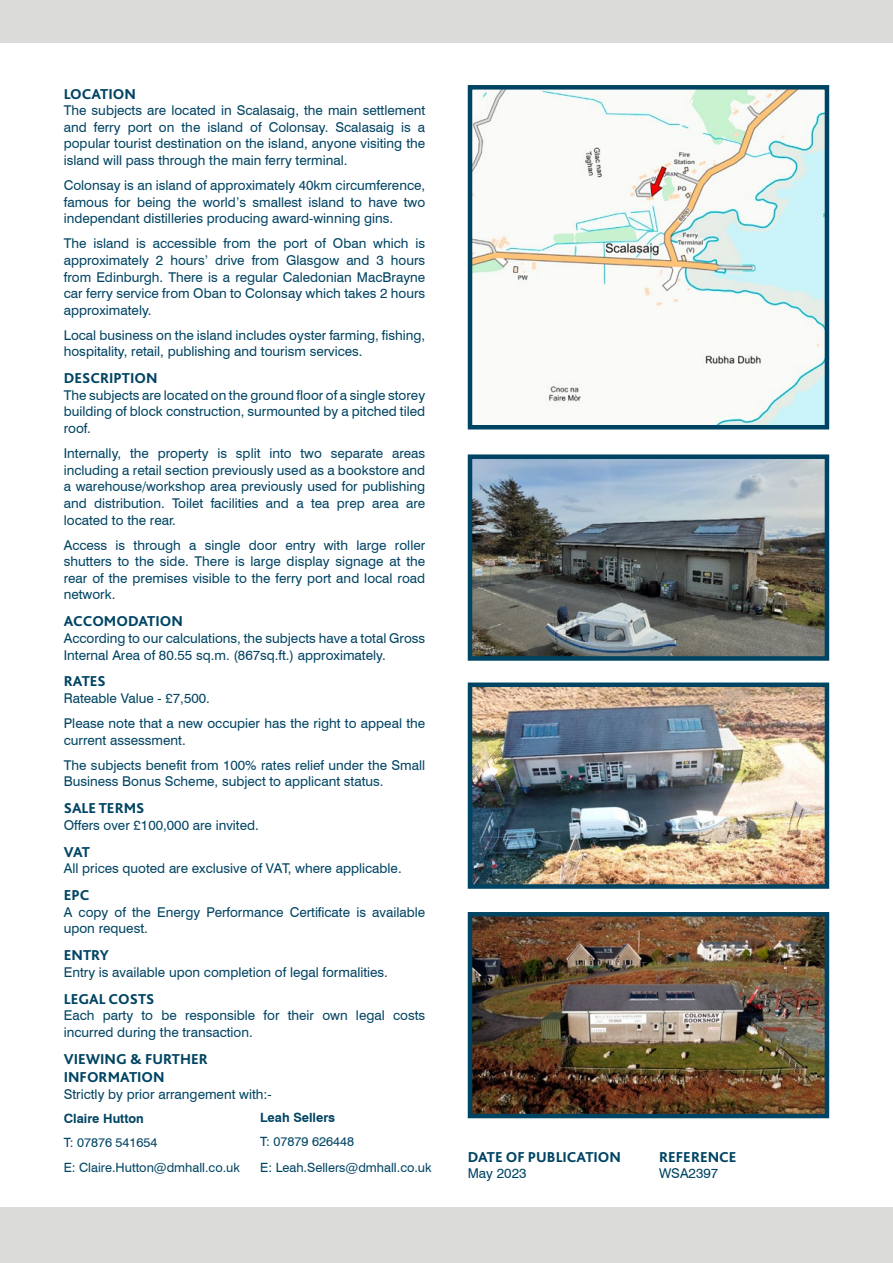
<style>
.page{position:relative;width:893px;height:1263px;background:#fff}
.page>*{position:absolute;margin:0;border:0;box-sizing:border-box;transform-origin:0 0}
.t1{font:800 15px/18.5px "Bliss 2";color:#004463}
.t2{font:13.5px/16.6px "Swiss 721 BT";color:#004463;text-align:justify}
.t3{font:12.75px/24.2px "Swiss 721 BT";color:#004463}
.t4{font:700 12.75px "Swiss 721 BT";color:#004463}
</style>
<div class="page">
<div style="left:0;top:0;width:893px;height:43px;background:#dbdbd9"></div>
<div style="left:0;top:1208px;width:893px;height:55px;background:#dbdbd9"></div>
<img style="left:473px;top:90px;width:351px;height:334px">
<div style="left:468px;top:85px;width:361px;height:344px;border:4px solid #004463"></div>
<img style="left:473px;top:917px;width:351px;height:196px">
<div style="left:468px;top:912px;width:361px;height:206px;border:4px solid #004463"></div>
<img style="left:473px;top:687px;width:351px;height:197px">
<div style="left:468px;top:682px;width:361px;height:207px;border:4px solid #004463"></div>
<img style="left:473px;top:459px;width:351px;height:197px">
<div style="left:468px;top:454px;width:361px;height:207px;border:4px solid #004463"></div>
<p class="t1" style="left:64px;top:84px;width:74px">LOCATION</p>
<p class="t2" style="left:64px;top:102px;width:363px">The subjects are located in Scalasaig, the main settlement and ferry port on the island of Colonsay. Scalasaig is a popular tourist destination on the island, anyone visiting the island will pass through the main ferry terminal.</p>
<p class="t2" style="left:64px;top:177px;width:363px">Colonsay is an island of approximately 40km circumference, famous for being the world’s smallest island to have two independant distilleries producing award-winning gins.</p>
<p class="t2" style="left:64px;top:235px;width:363px">The island is accessible from the port of Oban which is approximately 2 hours’ drive from Glasgow and 3 hours from Edinburgh. There is a regular Caledonian MacBrayne car ferry service from Oban to Colonsay which takes 2 hours approximately.</p>
<p class="t2" style="left:64px;top:327px;width:363px">Local business on the island includes oyster farming, fishing, hospitality, retail, publishing and tourism services.</p>
<p class="t1" style="left:64px;top:369px;width:95px">DESCRIPTION</p>
<p class="t2" style="left:64px;top:387px;width:363px">The subjects are located on the ground floor of a single storey building of block construction, surmounted by a pitched tiled roof.</p>
<p class="t2" style="left:64px;top:445px;width:363px">Internally, the property is split into two separate areas including a retail section previously used as a bookstore and a warehouse/workshop area previously used for publishing and distribution. Toilet facilities and a tea prep area are located to the rear.</p>
<p class="t2" style="left:64px;top:536px;width:363px">Access is through a single door entry with large roller shutters to the side. There is large display signage at the rear of the premises visible to the ferry port and local road network.</p>
<p class="t1" style="left:64px;top:612px;width:121px">ACCOMODATION</p>
<p class="t2" style="left:64px;top:630px;width:363px">According to our calculations, the subjects have a total Gross<br>Internal Area of 80.55 sq.m. (867sq.ft.) approximately.</p>
<p class="t1" style="left:64px;top:672px;width:44px">RATES</p>
<p class="t2" style="left:64px;top:686px;width:363px;line-height:25px">Rateable Value - £7,500.<br>Please note that a new occupier has the right to appeal the</p>
<p class="t2" style="left:64px;top:727px;width:363px;line-height:25px">current assessment.<br>The subjects benefit from 100% rates relief under the Small</p>
<p class="t2" style="left:64px;top:773px;width:321px">Business Bonus Scheme, subject to applicant status.</p>
<p class="t1" style="left:64px;top:799px;width:82px">SALE TERMS</p>
<p class="t2" style="left:64px;top:817px;width:196px">Offers over £100,000 are invited.</p>
<p class="t1" style="left:64px;top:842px;width:28px">VAT</p>
<p class="t2" style="left:64px;top:860px;width:339px">All prices quoted are exclusive of VAT, where applicable.</p>
<p class="t1" style="left:64px;top:886px;width:27px">EPC</p>
<p class="t2" style="left:64px;top:904px;width:363px">A copy of the Energy Performance Certificate is available upon request.</p>
<p class="t1" style="left:64px;top:946px;width:47px">ENTRY</p>
<p class="t2" style="left:64px;top:964px;width:326px">Entry is available upon completion of legal formalities.</p>
<p class="t1" style="left:64px;top:989px;width:92px">LEGAL COSTS</p>
<p class="t2" style="left:64px;top:1007px;width:363px">Each party to be responsible for their own legal costs incurred during the transaction.</p>
<p class="t1" style="left:64px;top:1049px;width:146px">VIEWING &amp; FURTHER<br>INFORMATION</p>
<p class="t2" style="left:64px;top:1086px;width:209px">Strictly by prior arrangement with:-</p>
<p class="t4" style="left:64px;top:1111px;width:81px">Claire Hutton</p>
<p class="t3" style="left:64px;top:1131px;width:178px">T: 07876 541654<br>E: Claire.Hutton@dmhall.co.uk</p>
<p class="t4" style="left:260px;top:1109px;width:77px">Leah Sellers</p>
<p class="t3" style="left:260px;top:1129px;width:173px;line-height:25.5px">T: 07879 626448<br>E: Leah.Sellers@dmhall.co.uk</p>
<p class="t1" style="left:468px;top:1147px;width:155px">DATE OF PUBLICATION</p>
<p class="t1" style="left:659px;top:1147px;width:79px">REFERENCE</p>
<p class="t2" style="left:468px;top:1164px;width:60px">May 2023</p>
<p class="t2" style="left:659px;top:1164px;width:61px">WSA2397</p>
</div>
